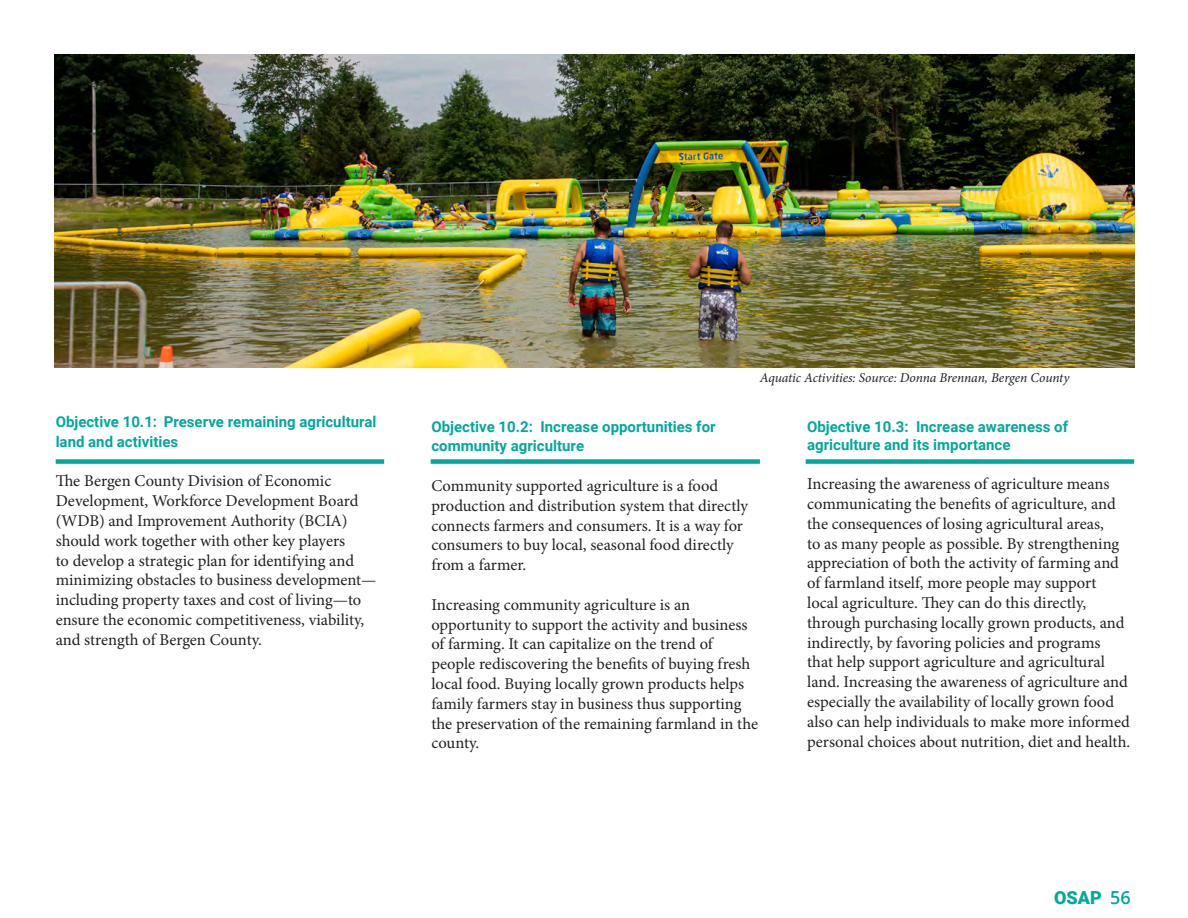
<style>
.page{position:relative;width:1188px;height:918px;background:#fff}
.page>*{position:absolute;margin:0;border:0;box-sizing:border-box;transform-origin:0 0}
.t1{font:900 18px "Roboto";color:#00a89e}
.t2{font:600 18px "Open Sans";color:#00a89e}
.t3{font:16.5px/19.8px "Minion Pro";color:#231f20}
.t4{font:700 15px/19.8px "Roboto";color:#00a89e}
.t5{font:italic 13.5px "Minion Pro";letter-spacing:-.01em;color:#231f20}
</style>
<div class="page">
<div style="left:56px;top:459px;width:328px;height:5px;background:#00a89e"></div>
<div style="left:431px;top:459px;width:329px;height:5px;background:#00a89e"></div>
<div style="left:806px;top:459px;width:328px;height:5px;background:#00a89e"></div>
<img style="left:54px;top:54px;width:1080px;height:314px">
<p class="t4" style="left:56px;top:411px;width:322px">Objective 10.1: Preserve remaining agricultural land and activities</p>
<p class="t3" style="left:56px;top:471px;width:322px">The Bergen County Division of Economic Development, Workforce Development Board (WDB) and Improvement Authority (BCIA) should work together with other key players<br>to develop a strategic plan for identifying and minimizing obstacles to business development— including property taxes and cost of living—to ensure the economic competitiveness, viability, and strength of Bergen County.</p>
<p class="t5" style="left:760px;top:369px;width:311px">Aquatic Activities: Source: Donna Brennan, Bergen County</p>
<p class="t4" style="left:431px;top:416px;width:286px">Objective 10.2: Increase opportunities for community agriculture</p>
<p class="t3" style="left:431px;top:476px;width:318px">Community supported agriculture is a food production and distribution system that directly connects farmers and consumers. It is a way for consumers to buy local, seasonal food directly from a farmer.</p>
<p class="t3" style="left:431px;top:595px;width:328px">Increasing community agriculture is an opportunity to support the activity and business of farming. It can capitalize on the trend of people rediscovering the benefits of buying fresh local food. Buying locally grown products helps family farmers stay in business thus supporting the preservation of the remaining farmland in the county.</p>
<p class="t4" style="left:807px;top:417px;width:262px;line-height:18px">Objective 10.3: Increase awareness of agriculture and its importance</p>
<p class="t3" style="left:807px;top:474px;width:325px">Increasing the awareness of agriculture means communicating the benefits of agriculture, and the consequences of losing agricultural areas,<br>to as many people as possible. By strengthening appreciation of both the activity of farming and of farmland itself, more people may support local agriculture. They can do this directly, through purchasing locally grown products, and indirectly, by favoring policies and programs that help support agriculture and agricultural land. Increasing the awareness of agriculture and especially the availability of locally grown food also can help individuals to make more informed personal choices about nutrition, diet and health.</p>
<p class="t1" style="left:1054px;top:885px;width:49px">OSAP</p>
<p class="t2" style="left:1110px;top:885px;width:22px">56</p>
</div>
